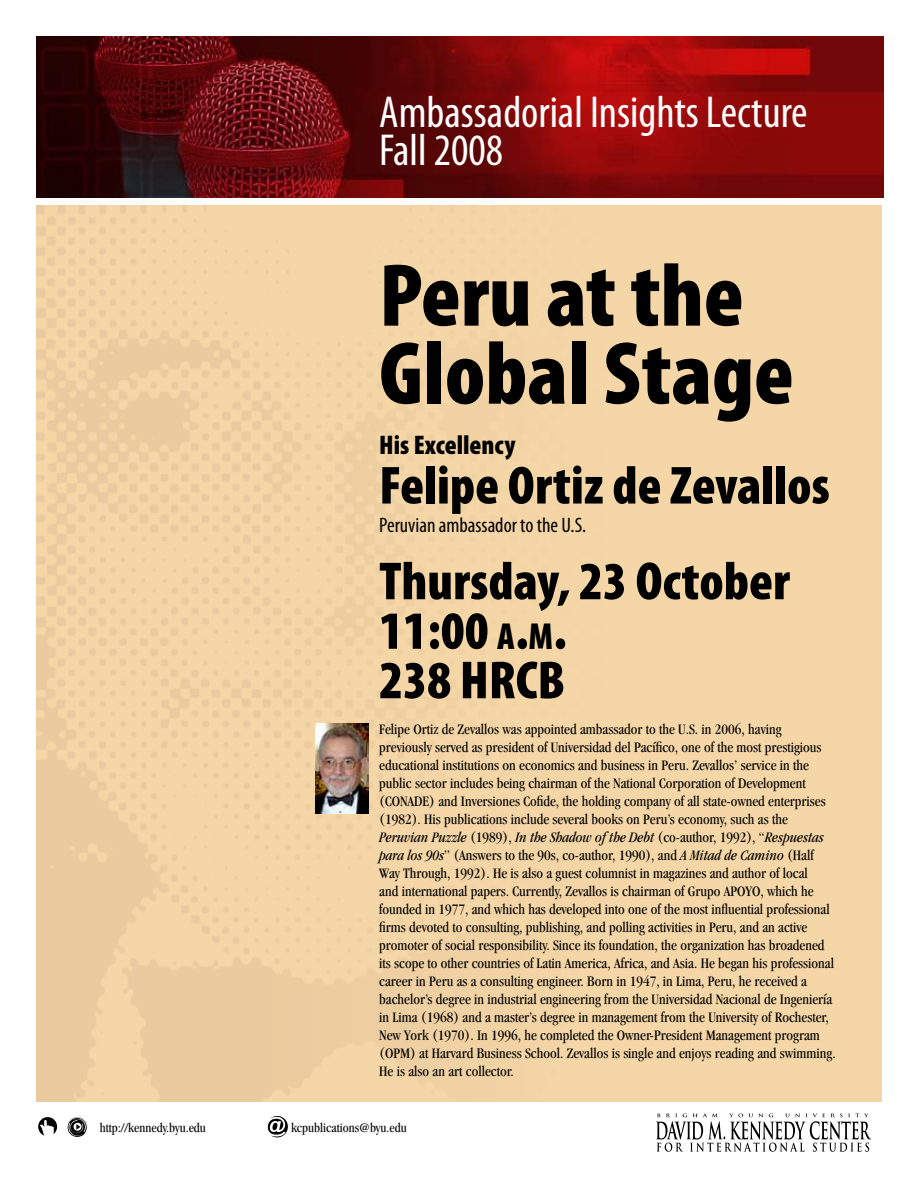
<style>
.page{position:relative;width:918px;height:1188px;background:#fff}
.page>*{position:absolute;margin:0;border:0;box-sizing:border-box;transform-origin:0 0}
.t1{font:900 condensed 90px/78px "Myriad Pro";color:#000}
.t2{font:900 condensed 54px/49.5px "Myriad Pro";color:#000}
.t3{font:condensed 45px/38.1px "Myriad Pro";color:#fff}
.t4{font:900 condensed 27px "Myriad Pro";color:#000}
.t5{font:condensed 21px "Myriad Pro";color:#000}
.t6{font:condensed 15px/18px "Garamond";color:#000}
.t7{font:condensed 13.5px "Garamond";color:#000}
.s1{font-size:37.8px}
.s2{font-style:inherit}
.s3{font-style:italic}
</style>
<div class="page">
<img style="left:36px;top:36px;width:847px;height:162px">
<img style="left:36px;top:206px;width:846px;height:896px">
<svg style="left:656px;top:1113px;width:215px;height:39px"></svg>
<svg style="left:38px;top:1117px;width:19px;height:19px"></svg>
<svg style="left:268px;top:1116px;width:19px;height:21px"></svg>
<svg style="left:67px;top:1117px;width:20px;height:20px"></svg>
<img style="left:315px;top:724px;width:54px;height:90px">
<h3 class="t3" style="left:379px;top:92px;width:430px">Ambassadorial Insights Lecture<br>Fall 2008</h3>
<h1 class="t1" style="left:379px;top:258px;width:416px">Peru at the<br>Global Stage</h1>
<h3 class="t4" style="left:379px;top:430px;width:138px">His Excellency</h3>
<h2 class="t2" style="left:379px;top:462px;width:452px">Felipe Ortiz de Zevallos</h2>
<h3 class="t5" style="left:379px;top:512px;width:209px">Peruvian ambassador to the U.S.</h3>
<h2 class="t2" style="left:379px;top:557px;width:412px">Thursday, 23 October<br>11:00 <span class="s1">A</span><span class="s2">.</span><span class="s1">M</span><span class="s2">.<br></span>238 HRCB</h2>
<p class="t6" style="left:379px;top:720px;width:458px">Felipe Ortiz de Zevallos was appointed ambassador to the U.S. in 2006, having previously served as president of Universidad del Pacífico, one of the most prestigious educational institutions on economics and business in Peru. Zevallos’ service in the public sector includes being chairman of the National Corporation of Development (CONADE) and Inversiones Cofide, the holding company of all state-owned enterprises (1982). His publications include several books on Peru’s economy, such as the <span class="s3">Peruvian Puzzle</span> (1989), <span class="s3">In the Shadow of the Debt</span> (co-author, 1992), “<span class="s3">Respuestas para los 90s</span>” (Answers to the 90s, co-author, 1990), and <span class="s3">A Mitad de Camino</span> (Half Way Through, 1992). He is also a guest columnist in magazines and author of local<br>and international papers. Currently, Zevallos is chairman of Grupo APOYO, which he founded in 1977, and which has developed into one of the most influential professional firms devoted to consulting, publishing, and polling activities in Peru, and an active promoter of social responsibility. Since its foundation, the organization has broadened its scope to other countries of Latin America, Africa, and Asia. He began his professional career in Peru as a consulting engineer. Born in 1947, in Lima, Peru, he received a bachelor’s degree in industrial engineering from the Universidad Nacional de Ingeniería in Lima (1968) and a master’s degree in management from the University of Rochester, New York (1970). In 1996, he completed the Owner-President Management program (OPM) at Harvard Business School. Zevallos is single and enjoys reading and swimming.<br>He is also an art collector.</p>
<p class="t7" style="left:100px;top:1120px;width:108px">http://kennedy.byu.edu</p>
<p class="t7" style="left:291px;top:1120px;width:117px">kcpublications@byu.edu</p>
</div>
